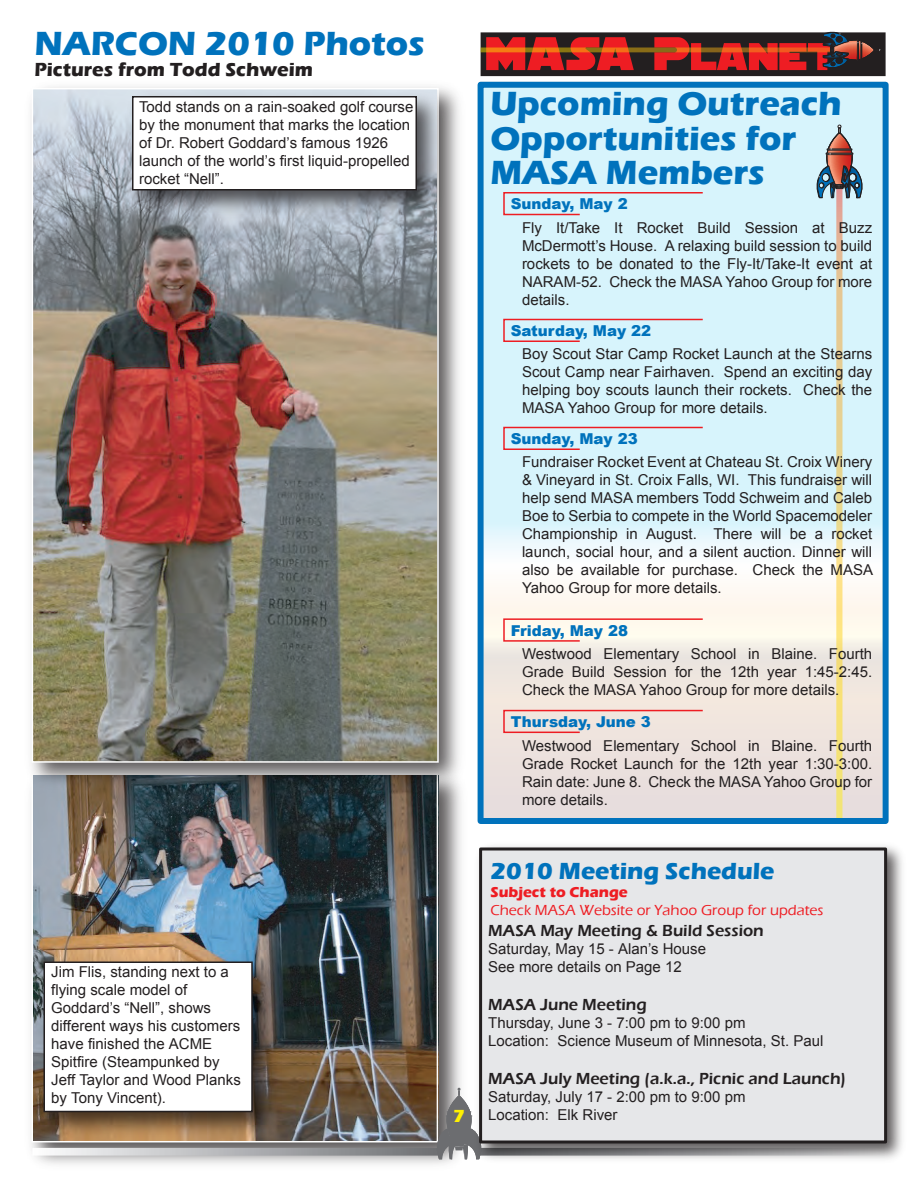
<style>
.page{position:relative;width:918px;height:1188px;background:#fff}
.page>*{position:absolute;margin:0;border:0;box-sizing:border-box;transform-origin:0 0}
.t1{font:700 34.5px/34.5px "Eras ITC";color:#0072bc}
.t2{font:700 24px "Eras ITC";color:#0072bc}
.t3{font:700 19.5px "Eras ITC";color:#231f20}
.t4{font:700 18px "Eras ITC";color:#fff101}
.t5{font:600 16.5px "Eras ITC";color:#231f20}
.t6{font:15px/18px "Arial";color:#231f20}
.t7{font:900 15px "Arial";color:#0072bc}
.t8{font:500 15px/18px "Eras ITC";color:#ee1d23}
.s1{font-weight:700}
</style>
<div class="page">
<img style="left:30px;top:795px;width:432px;height:370px">
<img style="left:35px;top:795px;width:404px;height:344px">
<svg style="left:485px;top:89px;width:397px;height:728px;background:#e1f0f3"></svg>
<svg style="left:836px;top:186px;width:6px;height:635px;background:#edd58e"></svg>
<svg style="left:815px;top:125px;width:49px;height:74px;background:#a09ea4"></svg>
<svg style="left:32px;top:1148px;width:403px;height:8px;background:#b4b5b8"></svg>
<svg style="left:435px;top:1088px;width:33px;height:72px;background:#868586"></svg>
<div style="left:481px;top:32px;width:405px;height:44px;background:#231f20"></div>
<svg style="left:486px;top:37px;width:148px;height:33px"></svg>
<svg style="left:481px;top:48px;width:173px;height:4px"></svg>
<svg style="left:654px;top:31px;width:227px;height:39px"></svg>
<img style="left:30px;top:86px;width:431px;height:709px">
<img style="left:35px;top:91px;width:401px;height:669px">
<img style="left:120px;top:86px;width:330px;height:138px">
<div style="left:133px;top:97px;width:283px;height:93px;background:#fff"></div>
<div style="left:132px;top:96px;width:285px;height:94px;border:2px solid #231f20"></div>
<img style="left:32px;top:950px;width:254px;height:196px">
<div style="left:44px;top:962px;width:208px;height:150px;background:#fff"></div>
<div style="left:44px;top:962px;width:209px;height:150px;border:2px solid #231f20"></div>
<svg style="left:502px;top:191px;width:202px;height:25px;background:#d8e1e8"></svg>
<svg style="left:502px;top:318px;width:202px;height:25px;background:#d8e1e8"></svg>
<svg style="left:502px;top:426px;width:202px;height:25px;background:#d8e1e8"></svg>
<div style="left:478px;top:82px;width:411px;height:742px;border:6px solid #0072bc"></div>
<img style="left:468px;top:846px;width:434px;height:314px">
<div style="left:481px;top:849px;width:405px;height:293px;background:#e6e7e9"></div>
<div style="left:479px;top:848px;width:408px;height:295px;border:3px solid #231f20"></div>
<svg style="left:502px;top:618px;width:202px;height:24px;background:#fce5da"></svg>
<svg style="left:502px;top:709px;width:202px;height:25px;background:#f0d3cd"></svg>
<p class="t1" style="left:34px;top:27px;width:392px">NARCON 2010 Photos</p>
<p class="t3" style="left:34px;top:59px;width:280px">Pictures from Todd Schweim</p>
<p class="t6" style="left:139px;top:97px;width:276px">Todd stands on a rain-soaked golf course by the monument that marks the location of Dr. Robert Goddard’s famous 1926 launch of the world’s first liquid-propelled rocket “Nell”.</p>
<p class="t6" style="left:51px;top:963px;width:191px">Jim Flis, standing next to a flying scale model of<br>Goddard’s “Nell”, shows different ways his customers have finished the ACME<br>Spitfire (Steampunked by<br>Jeff Taylor and Wood Planks by Tony Vincent).</p>
<p class="t4" style="left:453px;top:1106px;width:13px">7</p>
<p class="t1" style="left:490px;top:87px;width:353px">Upcoming Outreach<br>Opportunities for<br>MASA Members</p>
<p class="t6" style="left:522px;top:219px;width:352px;text-align:justify">Fly It/Take It Rocket Build Session at Buzz McDermott’s House. A relaxing build session to build rockets to be donated to the Fly-It/Take-It event at NARAM-52. Check the MASA Yahoo Group for more details.</p>
<p class="t7" style="left:511px;top:193px;width:119px">Sunday, May 2</p>
<p class="t7" style="left:511px;top:320px;width:142px">Saturday, May 22</p>
<p class="t6" style="left:522px;top:345px;width:352px;text-align:justify">Boy Scout Star Camp Rocket Launch at the Stearns Scout Camp near Fairhaven. Spend an exciting day helping boy scouts launch their rockets. Check the MASA Yahoo Group for more details.</p>
<p class="t7" style="left:511px;top:428px;width:129px">Sunday, May 23</p>
<p class="t6" style="left:522px;top:453px;width:353px;text-align:justify">Fundraiser Rocket Event at Chateau St. Croix Winery &amp; Vineyard in St. Croix Falls, WI. This fundraiser will help send MASA members Todd Schweim and Caleb Boe to Serbia to compete in the World Spacemodeler Championship in August. There will be a rocket launch, social hour, and a silent auction. Dinner will also be available for purchase. Check the MASA Yahoo Group for more details.</p>
<p class="t7" style="left:511px;top:619px;width:119px">Friday, May 28</p>
<p class="t6" style="left:522px;top:645px;width:352px;text-align:justify">Westwood Elementary School in Blaine. Fourth Grade Build Session for the 12th year 1:45-2:45.<br>Check the MASA Yahoo Group for more details.</p>
<p class="t7" style="left:511px;top:711px;width:141px">Thursday, June 3</p>
<p class="t6" style="left:522px;top:736px;width:352px;text-align:justify">Westwood Elementary School in Blaine. Fourth Grade Rocket Launch for the 12th year 1:30-3:00.<br>Rain date: June 8. Check the MASA Yahoo Group for more details.</p>
<p class="t2" style="left:490px;top:857px;width:286px">2010 Meeting Schedule</p>
<p class="t8" style="left:490px;top:883px;width:335px"><span class="s1">Subject to Change<br></span>Check MASA Website or Yahoo Group for updates</p>
<p class="t5" style="left:488px;top:921px;width:277px">MASA May Meeting &amp; Build Session</p>
<p class="t6" style="left:488px;top:940px;width:219px">Saturday, May 15 - Alan’s House<br>See more details on Page 12</p>
<p class="t5" style="left:488px;top:995px;width:160px">MASA June Meeting</p>
<p class="t6" style="left:488px;top:1014px;width:337px">Thursday, June 3 - 7:00 pm to 9:00 pm<br>Location: Science Museum of Minnesota, St. Paul</p>
<p class="t5" style="left:488px;top:1069px;width:359px">MASA July Meeting (a.k.a., Picnic and Launch)</p>
<p class="t6" style="left:488px;top:1088px;width:259px">Saturday, July 17 - 2:00 pm to 9:00 pm<br>Location: Elk River</p>
</div>
